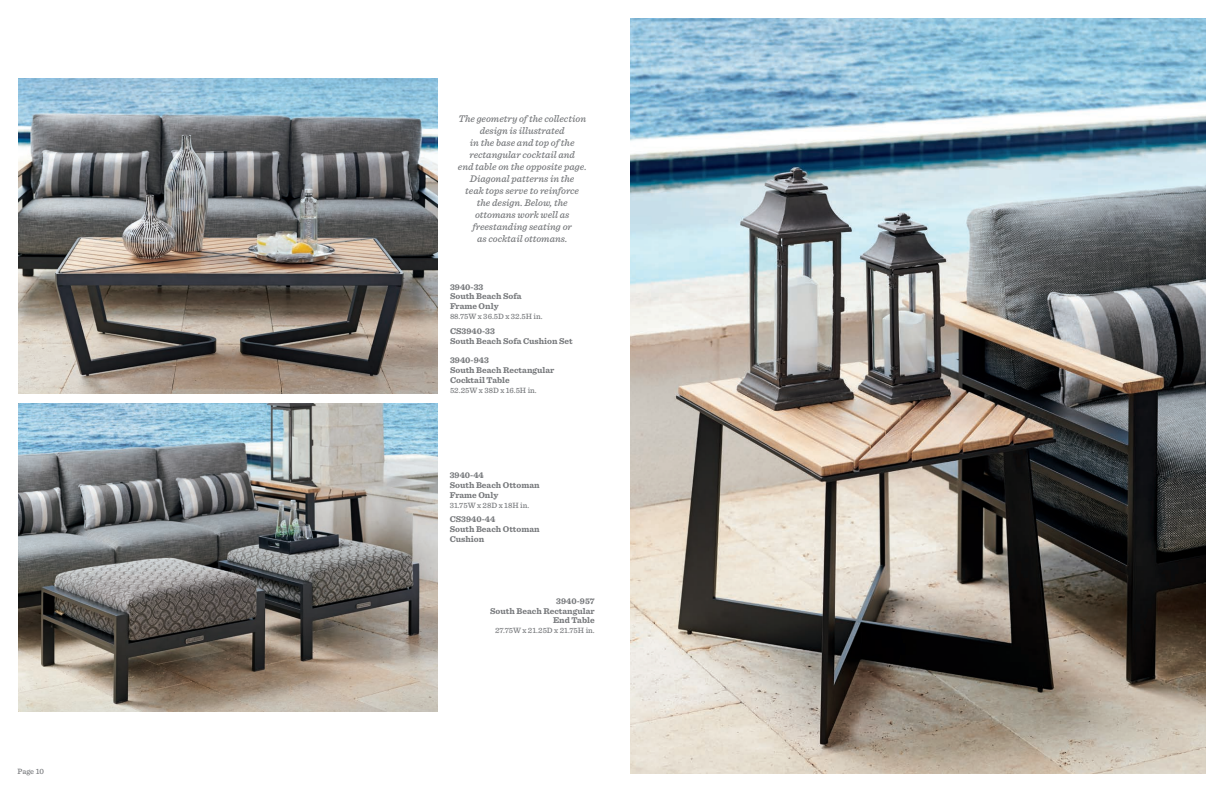
<style>
.page{position:relative;width:1224px;height:792px;background:#fff}
.page>*{position:absolute;margin:0;border:0;box-sizing:border-box;transform-origin:0 0}
.t1{font:italic 500 10px/12px "Sentinel";color:#76787b;text-align:center}
.Viz_Index_headers{font:700 8.8px/9.8px "Sentinel";color:#76787b}
.Viz_Index_body_copy{font:500 8px "Sentinel";color:#76787b}
.Viz_Index_headers-2{font:500 8px "Sentinel";color:#76787b}
</style>
<div class="page">
<img style="left:630px;top:18px;width:576px;height:756px">
<img style="left:18px;top:403px;width:419px;height:309px">
<img style="left:18px;top:78px;width:419px;height:315px">
<p class="Viz_Index_body_copy" style="left:18px;top:765px;width:28px">Page 10</p>
<p class="t1" style="left:458px;top:112px;width:129px">The geometry of the collection design is illustrated</p>
<p class="t1" style="left:470px;top:136px;width:106px">in the base and top of the</p>
<p class="t1" style="left:470px;top:148px;width:107px">rectangular cocktail and</p>
<p class="t1" style="left:458px;top:160px;width:130px">end table on the opposite page.<br>Diagonal patterns in the</p>
<p class="t1" style="left:465px;top:184px;width:115px">teak tops serve to reinforce</p>
<p class="t1" style="left:477px;top:196px;width:92px">the design. Below, the</p>
<p class="t1" style="left:475px;top:208px;width:96px">ottomans work well as</p>
<p class="t1" style="left:472px;top:220px;width:101px">freestanding seating or</p>
<p class="t1" style="left:477px;top:232px;width:92px">as cocktail ottomans.</p>
<p class="Viz_Index_headers" style="left:450px;top:281px;width:35px">3940-33</p>
<p class="Viz_Index_headers" style="left:450px;top:291px;width:73px">South Beach Sofa</p>
<p class="Viz_Index_headers" style="left:450px;top:301px;width:50px">Frame Only</p>
<p class="Viz_Index_body_copy" style="left:450px;top:310px;width:94px">88.75W x 36.5D x 32.5H in.</p>
<p class="Viz_Index_headers" style="left:450px;top:326px;width:46px">CS3940-33</p>
<p class="Viz_Index_headers" style="left:450px;top:335px;width:124px">South Beach Sofa Cushion Set</p>
<p class="Viz_Index_headers" style="left:450px;top:355px;width:40px">3940-943</p>
<p class="Viz_Index_headers" style="left:450px;top:365px;width:106px">South Beach Rectangular<br>Cocktail Table</p>
<p class="Viz_Index_headers-2" style="left:450px;top:384px;width:88px">52.25W x 38D x 16.5H in.</p>
<p class="Viz_Index_headers" style="left:450px;top:470px;width:36px">3940-44</p>
<p class="Viz_Index_headers" style="left:450px;top:480px;width:92px">South Beach Ottoman</p>
<p class="Viz_Index_headers" style="left:450px;top:489px;width:50px">Frame Only</p>
<p class="Viz_Index_body_copy" style="left:450px;top:499px;width:81px">31.75W x 28D x 18H in.</p>
<p class="Viz_Index_headers" style="left:450px;top:514px;width:47px">CS3940-44</p>
<p class="Viz_Index_headers" style="left:450px;top:524px;width:92px">South Beach Ottoman</p>
<p class="Viz_Index_headers" style="left:450px;top:534px;width:36px">Cushion</p>
<p class="Viz_Index_headers" style="left:556px;top:596px;width:40px">3940-957</p>
<p class="Viz_Index_headers" style="left:490px;top:606px;width:106px">South Beach Rectangular</p>
<p class="Viz_Index_headers" style="left:553px;top:615px;width:43px">End Table</p>
<p class="Viz_Index_body_copy" style="left:495px;top:625px;width:101px">27.75W x 21.25D x 21.75H in.</p>
</div>
